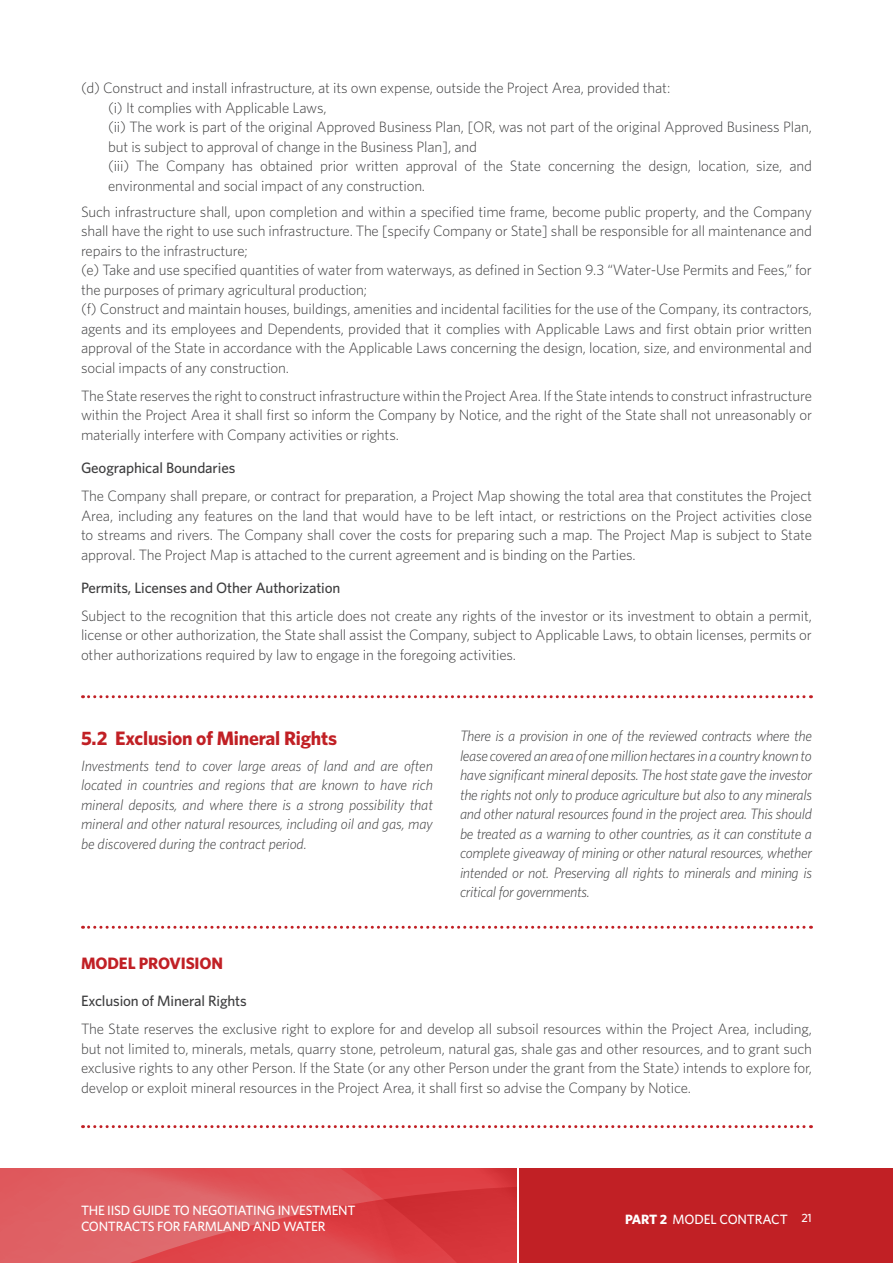
<style>
.page{position:relative;width:893px;height:1263px;background:#fff}
.page>*{position:absolute;margin:0;border:0;box-sizing:border-box;transform-origin:0 0}
.Subhead_Red{font:700 19.5px "Whitney";letter-spacing:-.01em;color:#c12025}
.Subhead_Red_2{font:700 16.5px "Whitney";letter-spacing:-.01em;color:#c12025}
.Body_copy{font:300 15px/19.5px "Whitney";letter-spacing:-.01em;color:#3e3e3f;text-align:justify}
.Body_copy-2{font:italic 300 15px/19.5px "Whitney";letter-spacing:-.02em;color:#3e3e3f;text-align:justify}
.Body_copy-3{font:500 15px "Whitney";letter-spacing:-.01em;color:#3e3e3f}
.t1{font:500 13.5px/16.5px "Whitney";letter-spacing:-.02em;color:#fff}
.s1{font-weight:700}
.s2{font-size:12px}
</style>
<div class="page">
<div style="left:519px;top:1168px;width:374px;height:95px;background:#c12025"></div>
<svg style="left:0;top:1168px;width:516px;height:95px;background:#dc4f54"></svg>
<svg style="left:89px;top:695px;width:722px;height:3px"></svg>
<svg style="left:83px;top:926px;width:728px;height:3px"></svg>
<svg style="left:83px;top:1125px;width:728px;height:3px"></svg>
<p class="Body_copy" style="left:81px;top:78px;width:591px">(d) Construct and install infrastructure, at its own expense, outside the Project Area, provided that:</p>
<p class="Body_copy" style="left:108px;top:97px;width:220px">(i) It complies with Applicable Laws,</p>
<p class="Body_copy" style="left:108px;top:117px;width:705px">(ii) The work is part of the original Approved Business Plan, [OR, was not part of the original Approved Business Plan, but is subject to approval of change in the Business Plan], and</p>
<p class="Body_copy" style="left:108px;top:156px;width:705px">(iii) The Company has obtained prior written approval of the State concerning the design, location, size, and environmental and social impact of any construction.</p>
<p class="Body_copy" style="left:81px;top:201px;width:733px">Such infrastructure shall, upon completion and within a specified time frame, become public property, and the Company shall have the right to use such infrastructure. The [specify Company or State] shall be responsible for all maintenance and repairs to the infrastructure;</p>
<p class="Body_copy" style="left:81px;top:260px;width:732px">(e) Take and use specified quantities of water from waterways, as defined in Section 9.3 “Water-Use Permits and Fees,” for the purposes of primary agricultural production;</p>
<p class="Body_copy" style="left:81px;top:299px;width:733px">(f) Construct and maintain houses, buildings, amenities and incidental facilities for the use of the Company, its contractors, agents and its employees and Dependents, provided that it complies with Applicable Laws and first obtain prior written approval of the State in accordance with the Applicable Laws concerning the design, location, size, and environmental and social impacts of any construction.</p>
<p class="Body_copy" style="left:81px;top:385px;width:733px">The State reserves the right to construct infrastructure within the Project Area. If the State intends to construct infrastructure within the Project Area it shall first so inform the Company by Notice, and the right of the State shall not unreasonably or materially interfere with Company activities or rights.</p>
<p class="Body_copy-3" style="left:81px;top:458px;width:156px">Geographical Boundaries</p>
<p class="Body_copy" style="left:81px;top:486px;width:733px">The Company shall prepare, or contract for preparation, a Project Map showing the total area that constitutes the Project Area, including any features on the land that would have to be left intact, or restrictions on the Project activities close to streams and rivers. The Company shall cover the costs for preparing such a map. The Project Map is subject to State approval. The Project Map is attached to the current agreement and is binding on the Parties.</p>
<p class="Body_copy-3" style="left:81px;top:577px;width:261px">Permits, Licenses and Other Authorization</p>
<p class="Body_copy" style="left:81px;top:605px;width:732px">Subject to the recognition that this article does not create any rights of the investor or its investment to obtain a permit, license or other authorization, the State shall assist the Company, subject to Applicable Laws, to obtain licenses, permits or other authorizations required by law to engage in the foregoing activities.</p>
<p class="Subhead_Red" style="left:81px;top:725px;width:258px">5.2 Exclusion of Mineral Rights</p>
<p class="Body_copy-2" style="left:81px;top:755px;width:353px">Investments tend to cover large areas of land and are often located in countries and regions that are known to have rich mineral deposits, and where there is a strong possibility that mineral and other natural resources, including oil and gas, may be discovered during the contract period.</p>
<p class="Body_copy-2" style="left:460px;top:726px;width:354px">There is a provision in one of the reviewed contracts where the lease covered an area of one million hectares in a country known to have significant mineral deposits. The host state gave the investor the rights not only to produce agriculture but also to any minerals and other natural resources found in the project area. This should be treated as a warning to other countries, as it can constitute a complete giveaway of mining or other natural resources, whether intended or not. Preserving all rights to minerals and mining is critical for governments.</p>
<p class="Subhead_Red_2" style="left:81px;top:952px;width:144px">MODEL PROVISION</p>
<p class="Body_copy-3" style="left:81px;top:991px;width:167px">Exclusion of Mineral Rights</p>
<p class="Body_copy" style="left:81px;top:1019px;width:733px">The State reserves the exclusive right to explore for and develop all subsoil resources within the Project Area, including, but not limited to, minerals, metals, quarry stone, petroleum, natural gas, shale gas and other resources, and to grant such exclusive rights to any other Person. If the State (or any other Person under the grant from the State) intends to explore for, develop or exploit mineral resources in the Project Area, it shall first so advise the Company by Notice.</p>
<p class="t1" style="left:81px;top:1201px;width:276px">THE IISD GUIDE TO NEGOTIATING INVESTMENT<br>CONTRACTS FOR FARMLAND AND WATER</p>
<p class="t1" style="left:625px;top:1210px;width:188px"><span class="s1">PART 2</span> MODEL CONTRACT <span class="s2">21</span></p>
</div>
